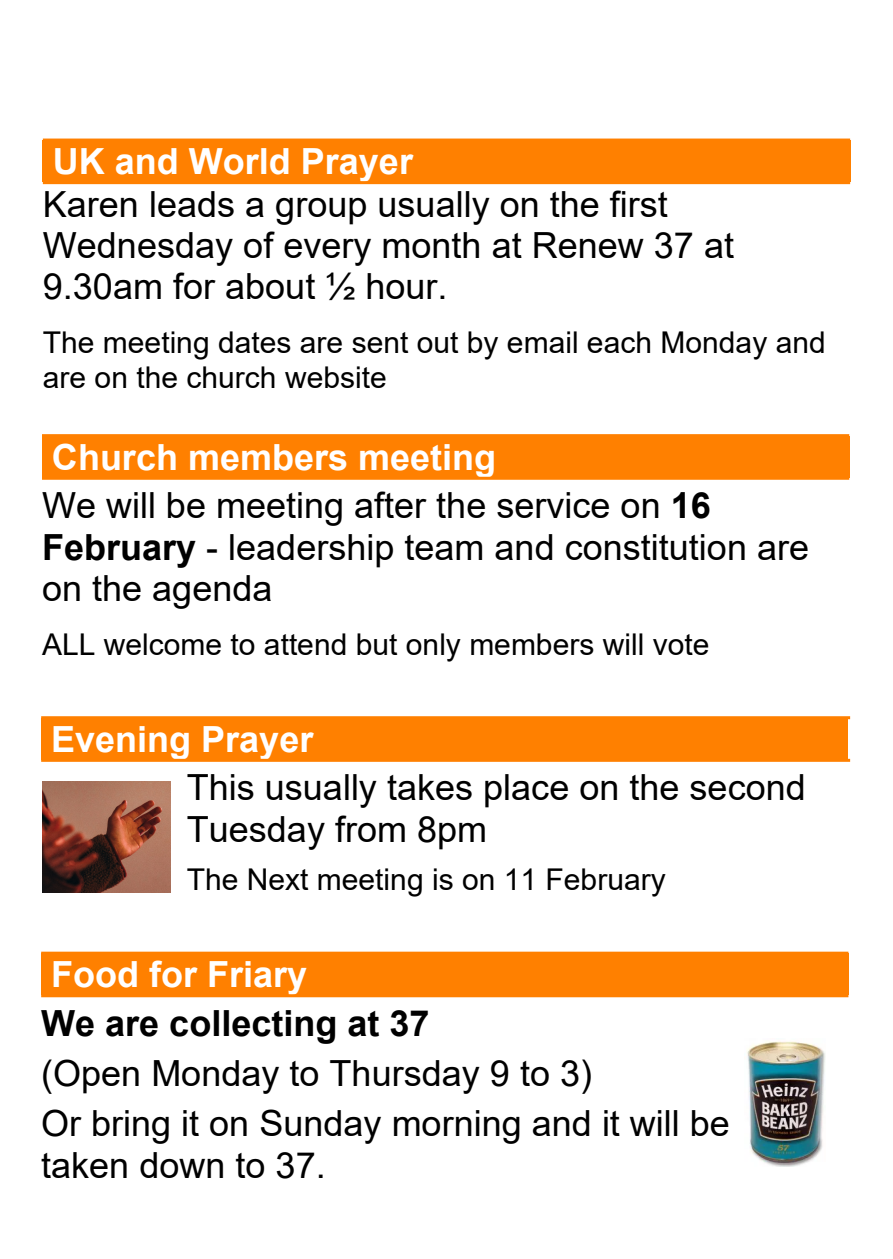
<style>
.page{position:relative;width:893px;height:1259px;background:#fff}
.page>*{position:absolute;margin:0;border:0;box-sizing:border-box;transform-origin:0 0}
.t1{font:36px/41.2px "Arial";color:#000}
.t2{font:700 36px "Arial";color:#fff}
.t3{font:700 36px "Arial";color:#000}
.t4{font:30px/34.3px "Arial";color:#000}
.s1{font-weight:700;color:#fff}
.s2{font-weight:700}
</style>
<div class="page">
<div style="left:41px;top:953px;width:266px;height:41px;background:#ff8000"></div>
<div style="left:307px;top:953px;width:541px;height:41px;background:#ff8000"></div>
<hr style="left:41px;top:951px;width:807px;height:3px;background:#ff8000">
<hr style="left:41px;top:994px;width:807px;height:3px;background:#ff8000">
<img style="left:747px;top:1041px;width:78px;height:126px">
<div style="left:41px;top:718px;width:272px;height:41px;background:#ff8000"></div>
<div style="left:313px;top:718px;width:535px;height:41px;background:#ff8000"></div>
<hr style="left:41px;top:716px;width:809px;height:3px;background:#ff8000">
<hr style="left:41px;top:759px;width:809px;height:3px;background:#ff8000">
<img style="left:42px;top:781px;width:129px;height:111px">
<div style="left:43px;top:140px;width:370px;height:42px;background:#ff8000"></div>
<div style="left:413px;top:140px;width:437px;height:42px;background:#ff8000"></div>
<hr style="left:43px;top:138px;width:807px;height:3px;background:#ff8000">
<hr style="left:43px;top:181px;width:807px;height:3px;background:#ff8000">
<div style="left:42px;top:436px;width:454px;height:41px;background:#ff8000"></div>
<div style="left:496px;top:436px;width:353px;height:41px;background:#ff8000"></div>
<hr style="left:42px;top:434px;width:807px;height:3px;background:#ff8000">
<hr style="left:42px;top:477px;width:807px;height:3px;background:#ff8000">
<p class="t2" style="left:53px;top:148px;width:362px">UK and World Prayer</p>
<p class="t1" style="left:43px;top:187px;width:693px">Karen leads a group usually on the first<br>Wednesday of every month at Renew 37 at<br>9.30am for about ½ hour.</p>
<p class="t4" style="left:43px;top:328px;width:784px">The meeting dates are sent out by email each Monday and are on the church website</p>
<p class="t1" style="left:42px;top:436px;width:670px;line-height:48.6px"><span class="s1">Church members meeting<br></span>We will be meeting after the service on <span class="s2">16</span></p>
<p class="t1" style="left:42px;top:529px;width:769px"><span class="s2">February</span> - leadership team and constitution are on the agenda</p>
<p class="t4" style="left:42px;top:630px;width:669px">ALL welcome to attend but only members will vote</p>
<p class="t2" style="left:51px;top:725px;width:264px">Evening Prayer</p>
<p class="t1" style="left:187px;top:770px;width:621px">This usually takes place on the second<br>Tuesday from 8pm</p>
<p class="t4" style="left:187px;top:864px;width:480px">The Next meeting is on 11 February</p>
<p class="t2" style="left:51px;top:961px;width:257px">Food for Friary</p>
<p class="t3" style="left:41px;top:1009px;width:390px">We are collecting at 37</p>
<p class="t1" style="left:41px;top:1051px;width:690px;line-height:50.2px">(Open Monday to Thursday 9 to 3)<br>Or bring it on Sunday morning and it will be</p>
<p class="t1" style="left:41px;top:1147px;width:286px">taken down to 37.</p>
</div>
